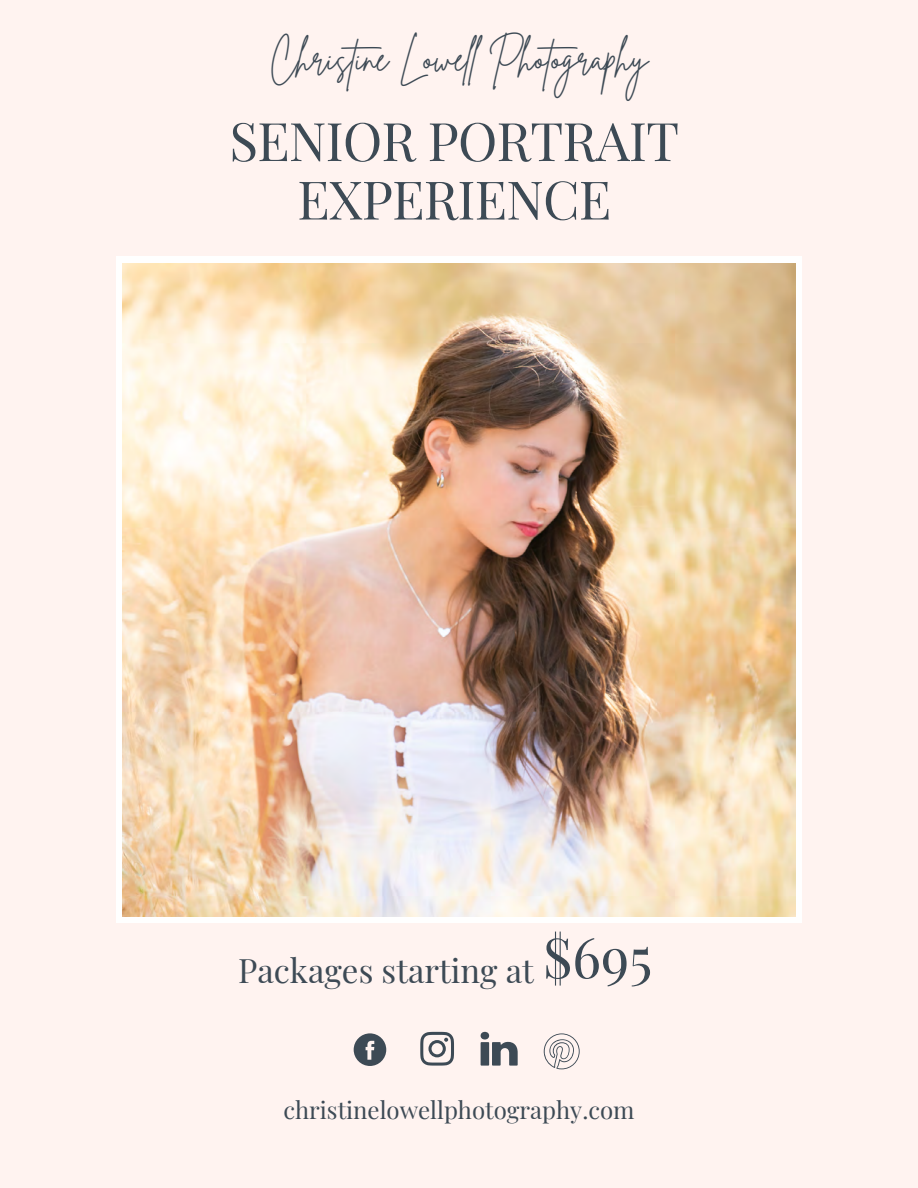
<style>
.page{position:relative;width:918px;height:1188px;background:#fff3f0}
.page>*{position:absolute;margin:0;border:0;box-sizing:border-box;transform-origin:0 0}
.t1{font:55.5px "Playfair Display";color:#3d4a55}
.t2{font:53.25px/58.5px "Playfair Display SC";letter-spacing:-.015em;color:#3d4a55;text-align:center}
.t3{font:36px "Brittany Signature";color:#3d4a55}
.t4{font:33px "Playfair Display";color:#3d4a55}
.t5{font:24px "Playfair Display";color:#3d4a55}
</style>
<div class="page">
<div style="left:116px;top:257px;width:686px;height:666px;background:#fff"></div>
<img style="left:123px;top:263px;width:672px;height:654px">
<svg style="left:354px;top:1033px;width:32px;height:33px"></svg>
<svg style="left:420px;top:1032px;width:34px;height:34px"></svg>
<svg style="left:481px;top:1042px;width:37px;height:24px"></svg>
<div style="left:481px;top:1032px;width:8px;height:7px;background:#3d4a55;border-radius:50%"></div>
<svg style="left:544px;top:1033px;width:36px;height:36px"></svg>
<p class="t3" style="left:270px;top:35px;width:380px">Christine Lowell Photography</p>
<p class="t2" style="left:229px;top:110px;width:451px">SENIOR PORTRAIT<br>EXPERIENCE</p>
<p class="t4" style="left:238px;top:947px;width:297px">Packages starting at</p>
<p class="t1" style="left:543px;top:918px;width:111px">$695</p>
<p class="t5" style="left:283px;top:1093px;width:353px">christinelowellphotography.com</p>
</div>
